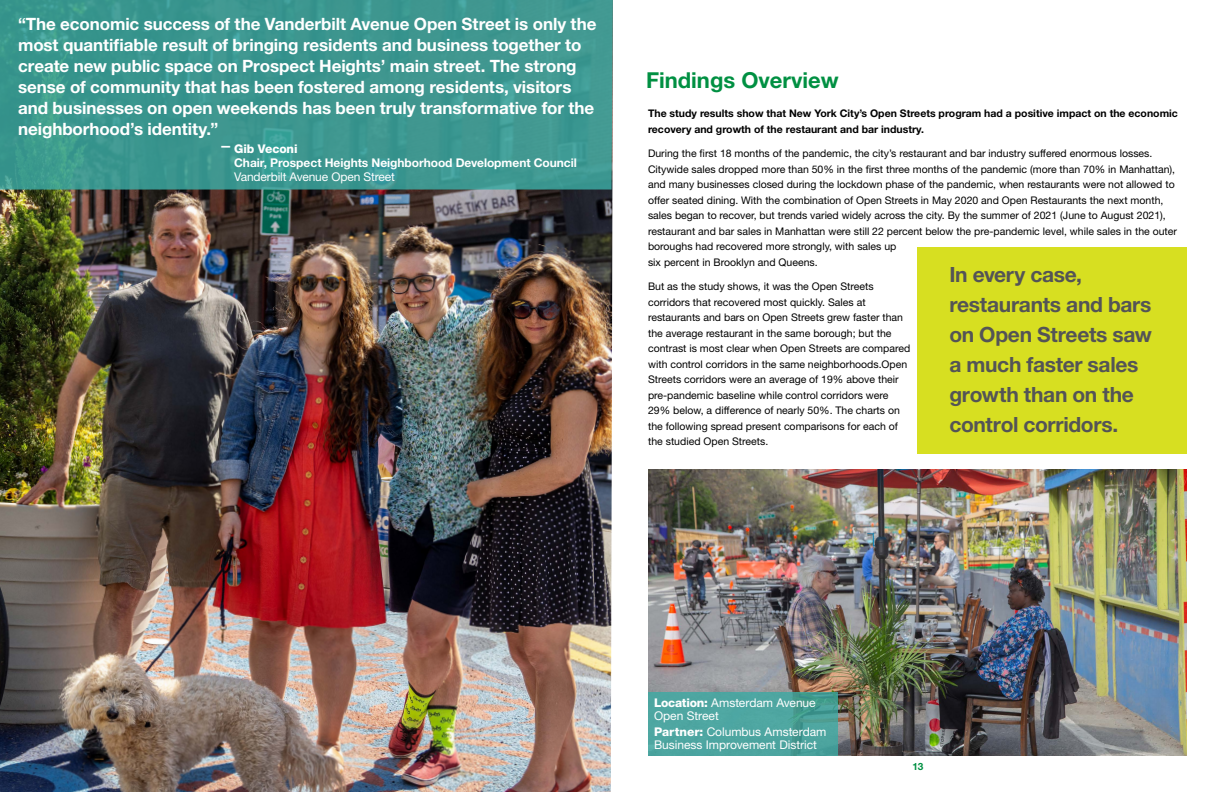
<style>
.page{position:relative;width:1224px;height:792px;background:#fff}
.page>*{position:absolute;margin:0;border:0;box-sizing:border-box;transform-origin:0 0}
.t1{font:700 22px "Helvetica Neue LT Std";color:#009042}
.Callout_Box{font:700 21px/30px "Helvetica Neue LT Std";letter-spacing:-.015em;color:#545456}
.Callout_Box-2{font:700 17px/21px "Helvetica Neue LT Std";letter-spacing:-.005em;color:#fff}
.Callout_Box-3{font:700 12px/14px "Helvetica Neue LT Std";letter-spacing:-.005em;color:#fff}
.Callout_Box-4{font:12px/13px "Helvetica Neue LT Std";letter-spacing:-.005em;color:#fff}
.Callout_Box-5{font:800 12px "Helvetica Neue LT Std";color:#fff}
.t2{font:10.5px/15.5px "Helvetica Neue LT Std";color:#000}
.t3{font:700 10.5px/15.5px "Helvetica Neue LT Std";color:#000}
.t4{font:700 10px "Helvetica Neue LT Std";color:#009042}
.s1{font-weight:800}
.s2{font-weight:400}
</style>
<div class="page">
<img style="left:0;top:190px;width:613px;height:602px">
<div style="left:917px;top:247px;width:270px;height:207px;background:#d7df21"></div>
<img style="left:648px;top:469px;width:539px;height:287px">
<svg style="left:0;top:0;width:613px;height:190px;background:#3c968f"></svg>
<svg style="left:648px;top:692px;width:190px;height:64px;background:#4ca39e"></svg>
<p class="Callout_Box-2" style="left:18px;top:13px;width:580px">“The economic success of the Vanderbilt Avenue Open Street is only the most quantifiable result of bringing residents and business together to create new public space on Prospect Heights’ main street. The strong sense of community that has been fostered among residents, visitors and businesses on open weekends has been truly transformative for the neighborhood’s identity.”</p>
<p class="Callout_Box-3" style="left:234px;top:141px;width:344px"><span class="s1">Gib Veconi<br></span>Chair, Prospect Heights Neighborhood Development Council<br><span class="s2">Vanderbilt Avenue Open Street</span></p>
<p class="Callout_Box-5" style="left:220px;top:139px;width:13px">—</p>
<h1 class="t1" style="left:646px;top:66px;width:194px">Findings Overview</h1>
<p class="t3" style="left:648px;top:106px;width:531px">The study results show that New York City’s Open Streets program had a positive impact on the economic recovery and growth of the restaurant and bar industry.</p>
<p class="t2" style="left:648px;top:146px;width:530px">During the first 18 months of the pandemic, the city’s restaurant and bar industry suffered enormous losses.<br>Citywide sales dropped more than 50% in the first three months of the pandemic (more than 70% in Manhattan), and many businesses closed during the lockdown phase of the pandemic, when restaurants were not allowed to offer seated dining. With the combination of Open Streets in May 2020 and Open Restaurants the next month, sales began to recover, but trends varied widely across the city. By the summer of 2021 (June to August 2021), restaurant and bar sales in Manhattan were still 22 percent below the pre-pandemic level, while sales in the outer boroughs had recovered more strongly, with sales up<br>six percent in Brooklyn and Queens.</p>
<p class="t2" style="left:648px;top:279px;width:264px">But as the study shows, it was the Open Streets corridors that recovered most quickly. Sales at restaurants and bars on Open Streets grew faster than the average restaurant in the same borough; but the contrast is most clear when Open Streets are compared with control corridors in the same neighborhoods.Open Streets corridors were an average of 19% above their pre-pandemic baseline while control corridors were 29% below, a difference of nearly 50%. The charts on the following spread present comparisons for each of the studied Open Streets.</p>
<p class="Callout_Box" style="left:949px;top:259px;width:204px">In every case, restaurants and bars on Open Streets saw a much faster sales growth than on the control corridors.</p>
<p class="Callout_Box-4" style="left:654px;top:696px;width:163px"><span class="s1">Location:</span> Amsterdam Avenue<br>Open Street</p>
<p class="Callout_Box-4" style="left:654px;top:725px;width:174px"><span class="s1">Partner:</span> Columbus Amsterdam<br>Business Improvement District</p>
<p class="t4" style="left:913px;top:761px;width:12px">13</p>
</div>
